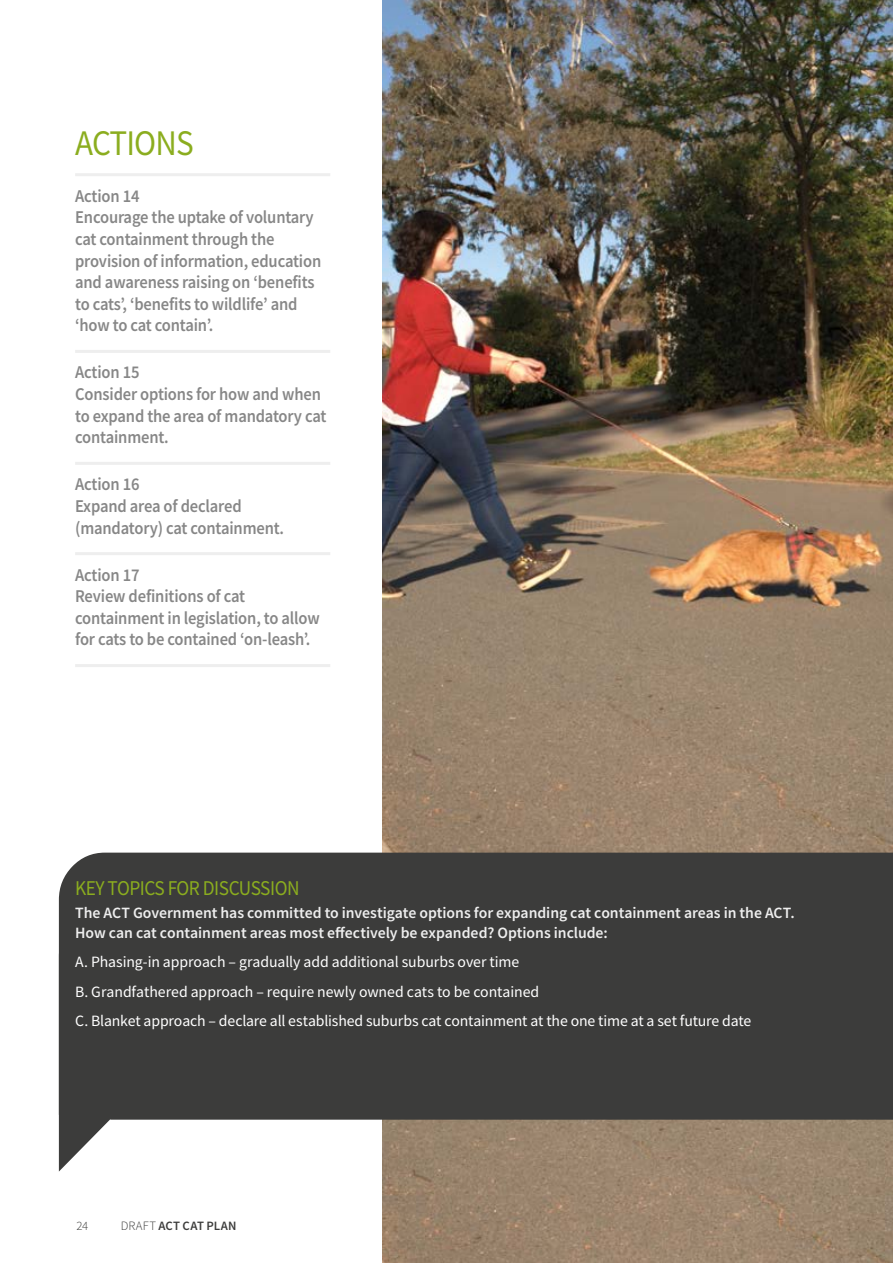
<style>
.page{position:relative;width:893px;height:1263px;background:#fff}
.page>*{position:absolute;margin:0;border:0;box-sizing:border-box;transform-origin:0 0}
.t1{font:36px "Source Sans Pro";letter-spacing:-.025em;color:#8bad1f;scale:.92 1}
.t2{font:21px "Source Sans Pro";letter-spacing:-.025em;color:#8bad1f;scale:.92 1}
.Actions{font:600 18px/21.6px "Source Sans Pro";letter-spacing:-.01em;color:#878787;scale:.92 1}
.body_copy_white{font:15.75px "Source Sans Pro";letter-spacing:-.005em;color:#fff}
.body_copy_white-2{font:600 15.75px/19.5px "Source Sans Pro";color:#eee}
.t3{font:600 12.75px "Source Sans Pro";letter-spacing:.015em;color:#3c3c3b}
.t4{font:300 12.75px "Source Sans Pro";color:#3c3c3b}
.s1{font-weight:300}
</style>
<div class="page">
<img style="left:383px;top:0;width:510px;height:853px">
<img style="left:383px;top:1171px;width:510px;height:92px">
<hr style="left:75px;top:173px;width:255px;height:3px;background:#eee">
<hr style="left:75px;top:350px;width:255px;height:3px;background:#eee">
<hr style="left:75px;top:462px;width:255px;height:3px;background:#eee">
<hr style="left:75px;top:552px;width:255px;height:3px;background:#eee">
<hr style="left:75px;top:664px;width:255px;height:3px;background:#eee">
<div style="left:59px;top:853px;width:834px;height:56px;background:#3c3c3b"></div>
<svg style="left:59px;top:909px;width:834px;height:262px;background:#54524e"></svg>
<h3 class="t1" style="left:75px;top:120px;width:130px">ACTIONS</h3>
<p class="Actions" style="left:75px;top:185px;width:269px">Action 14<br>Encourage the uptake of voluntary cat containment through the provision of information, education and awareness raising on ‘benefits to cats’, ‘benefits to wildlife’ and ‘how to cat contain’.</p>
<p class="Actions" style="left:75px;top:361px;width:275px">Action 15<br>Consider options for how and when to expand the area of mandatory cat containment.</p>
<p class="Actions" style="left:75px;top:473px;width:229px">Action 16<br>Expand area of declared (mandatory) cat containment.</p>
<p class="Actions" style="left:75px;top:564px;width:267px">Action 17<br>Review definitions of cat containment in legislation, to allow for cats to be contained ‘on-leash’.</p>
<h4 class="t2" style="left:75px;top:874px;width:245px">KEY TOPICS FOR DISCUSSION</h4>
<p class="body_copy_white-2" style="left:75px;top:903px;width:721px">The ACT Government has committed to investigate options for expanding cat containment areas in the ACT.<br>How can cat containment areas most effectively be expanded? Options include:</p>
<p class="body_copy_white" style="left:75px;top:952px;width:446px">A. Phasing-in approach – gradually add additional suburbs over time</p>
<p class="body_copy_white" style="left:75px;top:982px;width:466px">B. Grandfathered approach – require newly owned cats to be contained</p>
<p class="body_copy_white" style="left:75px;top:1011px;width:678px">C. Blanket approach – declare all established suburbs cat containment at the one time at a set future date</p>
<p class="t4" style="left:77px;top:1217px;width:13px">24</p>
<p class="t3" style="left:121px;top:1217px;width:117px"><span class="s1">DRAFT</span> ACT CAT PLAN</p>
</div>
